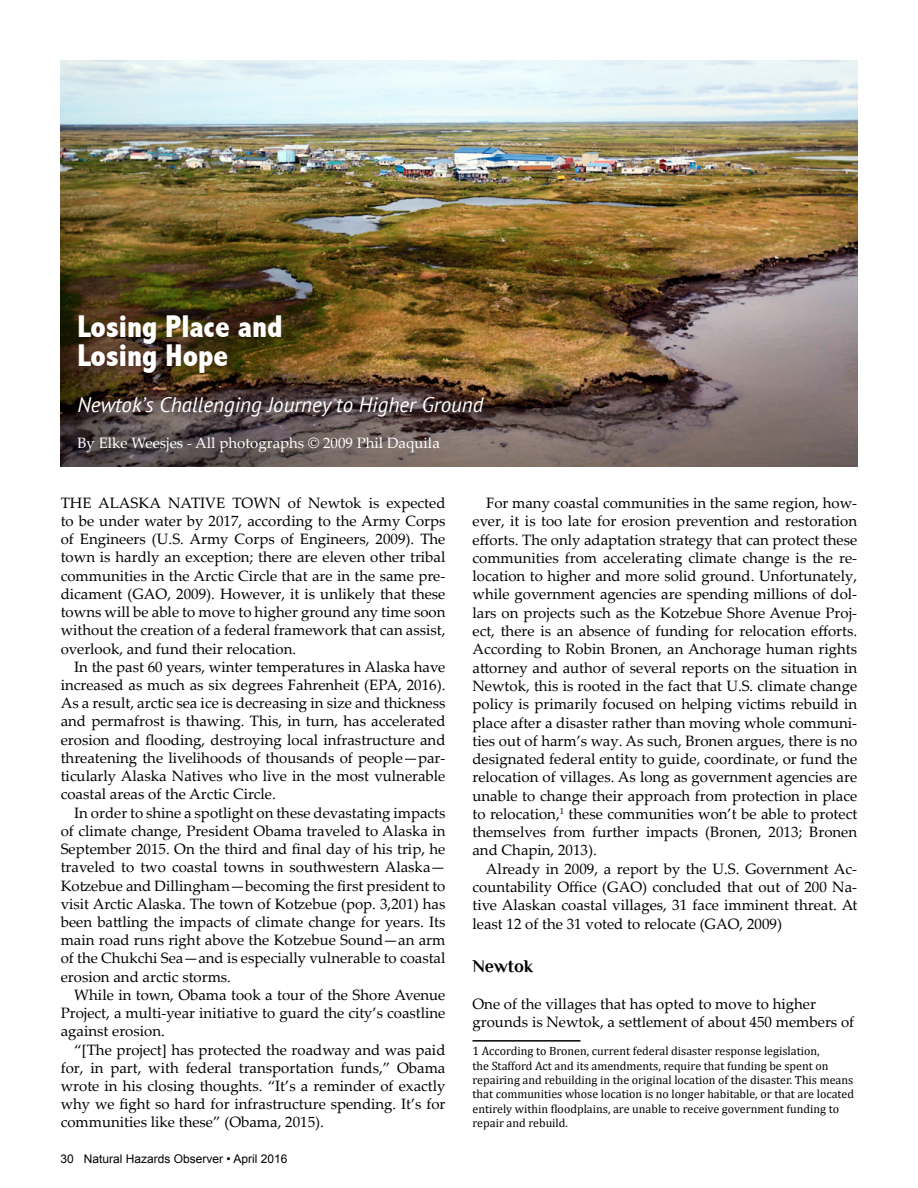
<style>
.page{position:relative;width:918px;height:1188px;background:#fff}
.page>*{position:absolute;margin:0;border:0;box-sizing:border-box;transform-origin:0 0}
.t1{font:800 condensed 31.5px/28.8px "Abadi";color:#fff}
.t2{font:italic 21px "PT Sans";color:#fff}
.t3{font:700 18px "Philosopher";color:#000}
.t4{font:15px/18.3px "Palatino Linotype";color:#000;text-align:justify}
.t5{font:15px "Palatino Linotype";color:#fff}
.t6{font:12px/14.4px "Cambria";color:#000}
.t7{font:12px "Arial";color:#000}
</style>
<div class="page">
<img style="left:61px;top:61px;width:796px;height:406px">
<hr style="left:472px;top:1040px;width:108px;height:2px;background:#000">
<h1 class="t1" style="left:77px;top:312px;width:207px">Losing Place and<br>Losing Hope</h1>
<h2 class="t2" style="left:77px;top:391px;width:408px">Newtok’s Challenging Journey to Higher Ground</h2>
<p class="t5" style="left:77px;top:432px;width:364px">By Elke Weesjes - All photographs © 2009 Phil Daquila</p>
<p class="t4" style="left:61px;top:493px;width:386px">THE ALASKA NATIVE TOWN of Newtok is expected to be under water by 2017, according to the Army Corps of Engineers (U.S. Army Corps of Engineers, 2009). The town is hardly an exception; there are eleven other tribal communities in the Arctic Circle that are in the same pre&shy;dicament (GAO, 2009). However, it is unlikely that these towns will be able to move to higher ground any time soon without the creation of a federal framework that can assist, overlook, and fund their relocation.</p>
<p class="t4" style="left:61px;top:657px;width:386px;text-indent:14px">In the past 60 years, winter temperatures in Alaska have increased as much as six degrees Fahrenheit (EPA, 2016).<br>As a result, arctic sea ice is decreasing in size and thickness and permafrost is thawing. This, in turn, has accelerated erosion and flooding, destroying local infrastructure and threatening the livelihoods of thousands of people—par&shy;ticularly Alaska Natives who live in the most vulnerable coastal areas of the Arctic Circle.</p>
<p class="t4" style="left:61px;top:803px;width:386px;text-indent:14px">In order to shine a spotlight on these devastating impacts of climate change, President Obama traveled to Alaska in September 2015. On the third and final day of his trip, he traveled to two coastal towns in southwestern Alaska— Kotzebue and Dillingham—becoming the first president to visit Arctic Alaska. The town of Kotzebue (pop. 3,201) has been battling the impacts of climate change for years. Its main road runs right above the Kotzebue Sound—an arm of the Chukchi Sea—and is especially vulnerable to coastal erosion and arctic storms.</p>
<p class="t4" style="left:61px;top:985px;width:386px;text-indent:14px">While in town, Obama took a tour of the Shore Avenue Project, a multi-year initiative to guard the city’s coastline against erosion.</p>
<p class="t4" style="left:61px;top:1040px;width:386px;text-indent:14px">“[The project] has protected the roadway and was paid for, in part, with federal transportation funds,” Obama wrote in his closing thoughts. “It’s a reminder of exactly why we fight so hard for infrastructure spending. It’s for communities like these” (Obama, 2015).</p>
<p class="t7" style="left:61px;top:1151px;width:228px">30 Natural Hazards Observer • April 2016</p>
<p class="t4" style="left:472px;top:493px;width:386px;text-indent:14px">For many coastal communities in the same region, how&shy;ever, it is too late for erosion prevention and restoration efforts. The only adaptation strategy that can protect these communities from accelerating climate change is the re&shy;location to higher and more solid ground. Unfortunately, while government agencies are spending millions of dol&shy;lars on projects such as the Kotzebue Shore Avenue Proj&shy;ect, there is an absence of funding for relocation efforts.<br>According to Robin Bronen, an Anchorage human rights attorney and author of several reports on the situation in Newtok, this is rooted in the fact that U.S. climate change policy is primarily focused on helping victims rebuild in place after a disaster rather than moving whole communi&shy;ties out of harm’s way. As such, Bronen argues, there is no designated federal entity to guide, coordinate, or fund the relocation of villages. As long as government agencies are unable to change their approach from protection in place to relocation,<sup>1</sup> these communities won’t be able to protect themselves from further impacts (Bronen, 2013; Bronen and Chapin, 2013).</p>
<p class="t4" style="left:472px;top:859px;width:386px;text-indent:14px">Already in 2009, a report by the U.S. Government Ac&shy;countability Office (GAO) concluded that out of 200 Na&shy;tive Alaskan coastal villages, 31 face imminent threat. At least 12 of the 31 voted to relocate (GAO, 2009)</p>
<p class="t3" style="left:472px;top:957px;width:62px">Newtok</p>
<p class="t4" style="left:472px;top:994px;width:383px">One of the villages that has opted to move to higher grounds is Newtok, a settlement of about 450 members of</p>
<p class="t6" style="left:472px;top:1044px;width:383px">1 According to Bronen, current federal disaster response legislation,<br>the Stafford Act and its amendments, require that funding be spent on repairing and rebuilding in the original location of the disaster. This means that communities whose location is no longer habitable, or that are located entirely within floodplains, are unable to receive government funding to repair and rebuild.</p>
</div>
